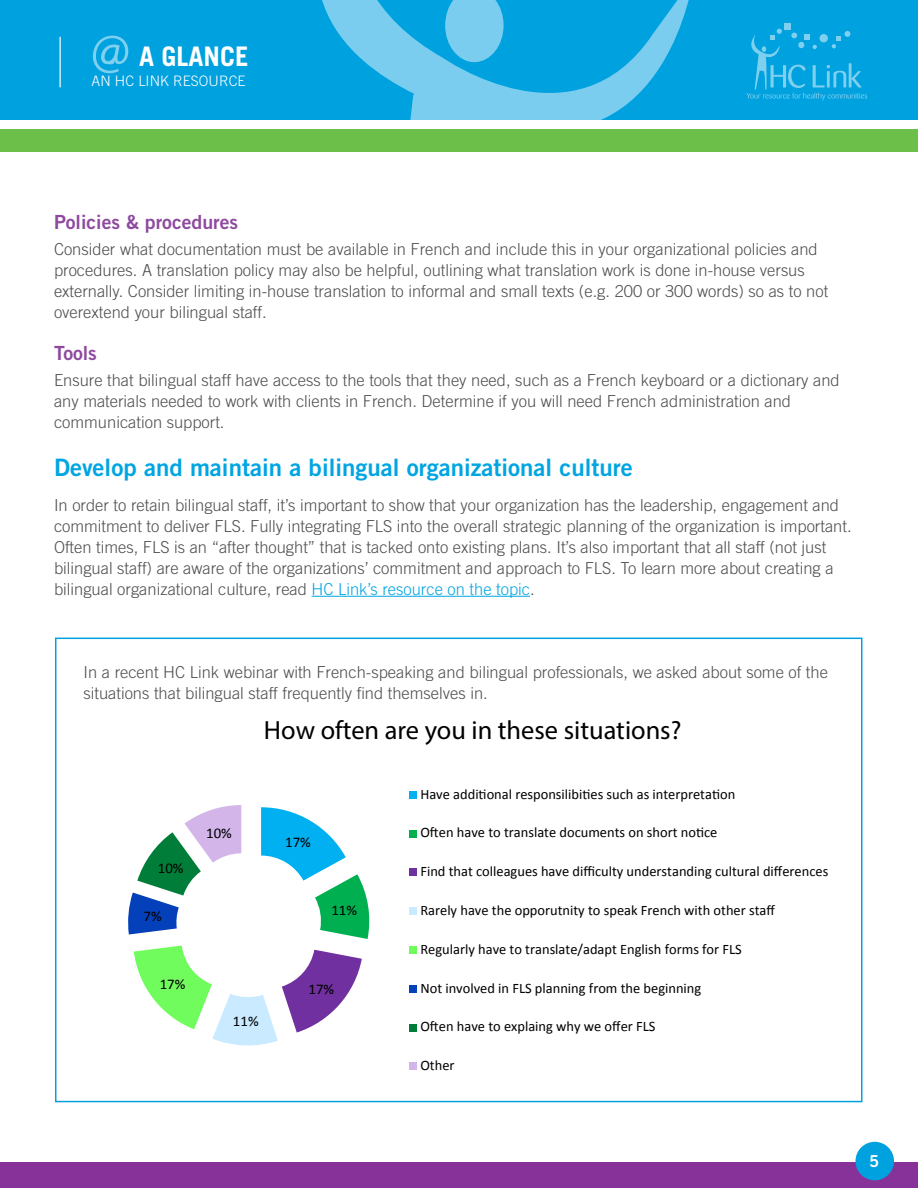
<style>
.page{position:relative;width:918px;height:1188px;background:#fff}
.page>*{position:absolute;margin:0;border:0;box-sizing:border-box;transform-origin:0 0}
.t1{font:700 27px "Trade Gothic LT Std";color:#fff}
.t2{font:700 26.4px "Calibri";color:#000}
.t3{font:24px "Trade Gothic LT Std Bd 2";color:#00a5e1}
.t4{font:19.5px "Trade Gothic LT Std Bd 2";color:#8e4a9f}
.t5{font:300 16.5px/21px "Trade Gothic LT Std";color:#4d4d4f}
.t6{font:16.5px "Trade Gothic LT Std Bd 2";color:#fff}
.t7{font:14.85px "Calibri";color:#000}
.t8{font:14.4px "Calibri";color:#000}
.t9{font:300 14.4px "Trade Gothic LT Std";color:#fff}
.s1{color:#00a5e1}
</style>
<div class="page">
<div style="left:0;top:0;width:918px;height:120px;background:#00a1df"></div>
<svg style="left:322px;top:0;width:367px;height:120px"></svg>
<div style="left:0;top:129px;width:918px;height:23px;background:#6cc04a"></div>
<hr style="left:59px;top:37px;width:2px;height:50px;background:#fff">
<div style="left:0;top:1162px;width:918px;height:26px;background:#873299"></div>
<div style="left:855px;top:1142px;width:39px;height:38px;background:#00a1df;border-radius:50%"></div>
<svg style="left:93px;top:36px;width:35px;height:37px"></svg>
<div style="left:784px;top:23px;width:7px;height:7px;background:#7fcfee"></div>
<svg style="left:746px;top:29px;width:121px;height:71px"></svg>
<hr style="left:312px;top:596px;width:218px;height:1px;background:#00a5e1">
<div style="left:55px;top:638px;width:807px;height:464px;border:2px solid #00a1df"></div>
<svg style="left:261px;top:807px;width:109px;height:132px"></svg>
<svg style="left:134px;top:946px;width:228px;height:100px"></svg>
<svg style="left:128px;top:805px;width:113px;height:130px"></svg>
<div style="left:410px;top:791px;width:7px;height:7px;background:#00b0f0"></div>
<div style="left:410px;top:830px;width:7px;height:7px;background:#00b050"></div>
<div style="left:410px;top:869px;width:7px;height:7px;background:#7030a0"></div>
<div style="left:410px;top:908px;width:7px;height:7px;background:#c9eaff"></div>
<div style="left:410px;top:946px;width:7px;height:8px;background:#71fc5e"></div>
<div style="left:410px;top:985px;width:7px;height:7px;background:#0340b9"></div>
<div style="left:410px;top:1024px;width:7px;height:7px;background:#007e39"></div>
<div style="left:410px;top:1063px;width:7px;height:7px;background:#d3b5e9"></div>
<h1 class="t1" style="left:139px;top:39px;width:111px">A GLANCE</h1>
<p class="t9" style="left:92px;top:72px;width:63px">AN HC LINK</p>
<p class="t9" style="left:173px;top:72px;width:10px">RESOURCE</p>
<p class="t4" style="left:54px;top:210px;width:186px">Policies &amp; procedures</p>
<p class="t5" style="left:54px;top:239px;width:776px">Consider what documentation must be available in French and include this in your organizational policies and procedures. A translation policy may also be helpful, outlining what translation work is done in-house versus externally. Consider limiting in-house translation to informal and small texts (e.g. 200 or 300 words) so as to not overextend your bilingual staff.</p>
<p class="t4" style="left:54px;top:341px;width:44px">Tools</p>
<p class="t5" style="left:54px;top:370px;width:787px">Ensure that bilingual staff have access to the tools that they need, such as a French keyboard or a dictionary and any materials needed to work with clients in French. Determine if you will need French administration and communication support.</p>
<h3 class="t3" style="left:54px;top:453px;width:580px">Develop and maintain a bilingual organizational culture</h3>
<p class="t5" style="left:54px;top:494px;width:799px">I n order to retain bilingual staff, it’s important to show that your organization has the leadership, engagement and commitment to deliver FLS. Fully integrating FLS into the overall strategic planning of the organization is important.<br>Often times, FLS is an “after thought” that is tacked onto existing plans. It’s also important that all staff (not just bilingual staff) are aware of the organizations’ commitment and approach to FLS. To learn more about creating a bilingual organizational culture, read <span class="s1">HC Link’s resource on the topic</span>.</p>
<p class="t5" style="left:83px;top:661px;width:746px">I n a recent HC Link webinar with French-speaking and bilingual professionals, we asked about some of the situations that bilingual staff frequently find themselves in.</p>
<p class="t7" style="left:158px;top:859px;width:27px">10%</p>
<p class="t7" style="left:144px;top:906px;width:20px">7%</p>
<p class="t7" style="left:160px;top:975px;width:27px">17%</p>
<h2 class="t2" style="left:264px;top:714px;width:419px">How often are you in these situations?</h2>
<p class="t7" style="left:206px;top:824px;width:27px">10%</p>
<p class="t7" style="left:233px;top:1012px;width:27px">11%</p>
<p class="t7" style="left:285px;top:832px;width:27px">17%</p>
<p class="t7" style="left:331px;top:900px;width:27px">11%</p>
<p class="t7" style="left:309px;top:979px;width:27px">17%</p>
<p class="t8" style="left:420px;top:785px;width:316px">Have additional responsilibities such as interpretation</p>
<p class="t8" style="left:420px;top:823px;width:298px">Often have to translate documents on short notice</p>
<p class="t8" style="left:420px;top:862px;width:409px">Find that colleagues have difficulty understanding cultural differences</p>
<p class="t8" style="left:420px;top:901px;width:356px">Rarely have the opporutnity to speak French with other staff</p>
<p class="t8" style="left:420px;top:940px;width:323px">Regularly have to translate/adapt English forms for FLS</p>
<p class="t8" style="left:420px;top:979px;width:282px">Not involved in FLS planning from the beginning</p>
<p class="t8" style="left:420px;top:1018px;width:237px">Often have to explaing why we offer FLS</p>
<p class="t8" style="left:420px;top:1056px;width:36px">Other</p>
<p class="t6" style="left:869px;top:1151px;width:12px">5</p>
</div>
